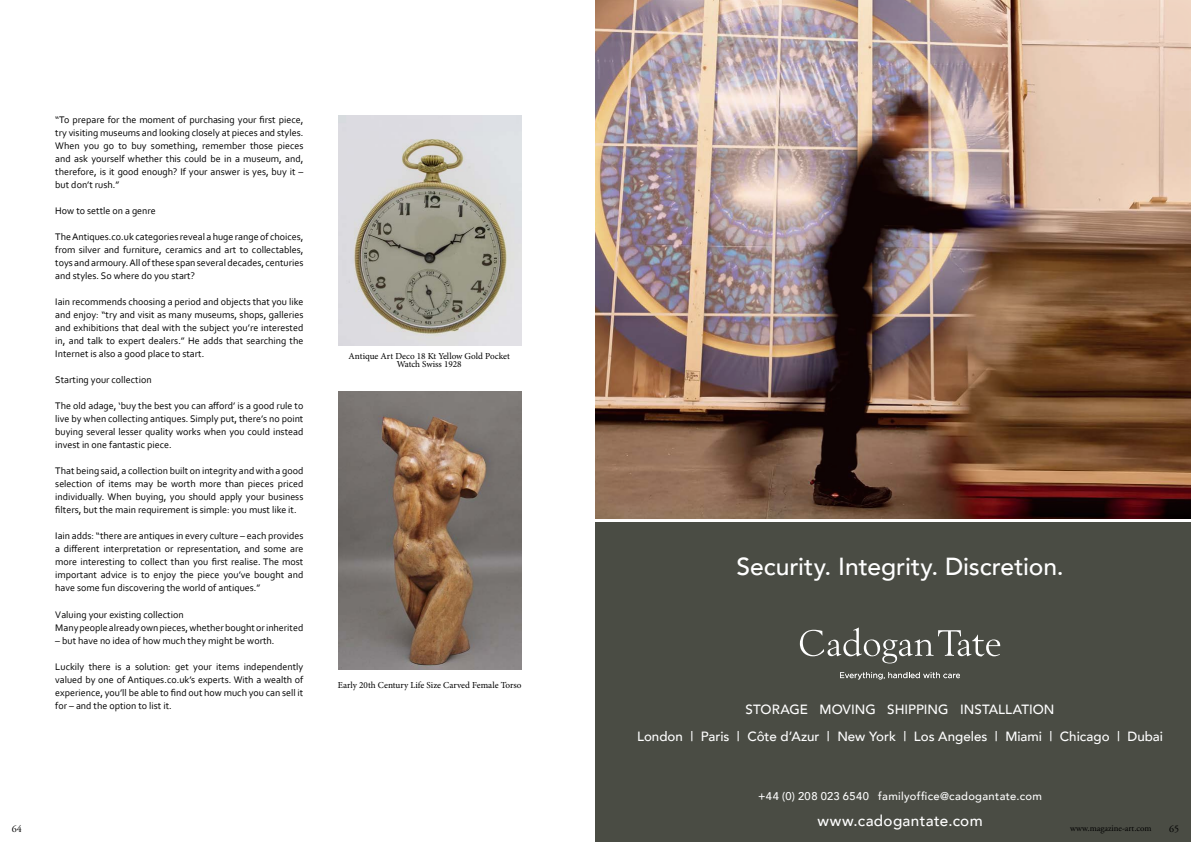
<style>
.page{position:relative;width:1191px;height:842px;background:#fff}
.page>*{position:absolute;margin:0;border:0;box-sizing:border-box;transform-origin:0 0}
.t1{font:500 24.6px "Avenir";color:#fff}
.t2{font:500 15.2px "Avenir";letter-spacing:.025em;color:#fff}
.t3{font:500 13.3px "Avenir";color:#fff}
.t4{font:500 11.2px "Avenir";letter-spacing:.03em;color:#fff}
.t5{font:10px/13px "Corbel";color:#000;text-align:justify}
.t6{font:10px "Adobe Garamond Pro";color:#000}
.t7{font:9.2px/8px "Minion Pro";color:#000;text-align:center}
.t8{font:9px "Adobe Garamond Pro";color:#000}
</style>
<div class="page">
<img style="left:338px;top:116px;width:183px;height:229px">
<img style="left:338px;top:392px;width:183px;height:278px">
<div style="left:595px;top:521px;width:596px;height:321px;background:#4a4c44"></div>
<svg style="left:800px;top:627px;width:200px;height:36px"></svg>
<svg style="left:840px;top:672px;width:120px;height:7px"></svg>
<hr style="left:595px;top:519px;width:596px;height:3px;background:#fff">
<img style="left:595px;top:0;width:596px;height:519px">
<p class="t5" style="left:55px;top:113px;width:250px">“To prepare for the moment of purchasing your first piece, try visiting museums and looking closely at pieces and styles.<br>When you go to buy something, remember those pieces and ask yourself whether this could be in a museum, and, therefore, is it good enough? If your answer is yes, buy it – but don’t rush.”</p>
<p class="t5" style="left:55px;top:204px;width:102px">How to settle on a genre</p>
<p class="t5" style="left:55px;top:230px;width:250px">The Antiques.co.uk categories reveal a huge range of choices, from silver and furniture, ceramics and art to collectables, toys and armoury. All of these span several decades, centuries and styles. So where do you start?</p>
<p class="t5" style="left:55px;top:295px;width:250px">Iain recommends choosing a period and objects that you like and enjoy: “try and visit as many museums, shops, galleries and exhibitions that deal with the subject you’re interested in, and talk to expert dealers.” He adds that searching the Internet is also a good place to start.</p>
<p class="t5" style="left:55px;top:373px;width:98px">Starting your collection</p>
<p class="t5" style="left:55px;top:399px;width:250px">The old adage, ‘buy the best you can afford’ is a good rule to live by when collecting antiques. Simply put, there’s no point buying several lesser quality works when you could instead invest in one fantastic piece.</p>
<p class="t5" style="left:55px;top:464px;width:250px">That being said, a collection built on integrity and with a good selection of items may be worth more than pieces priced individually. When buying, you should apply your business filters, but the main requirement is simple: you must like it.</p>
<p class="t5" style="left:55px;top:529px;width:250px">Iain adds: “there are antiques in every culture – each provides a different interpretation or representation, and some are more interesting to collect than you first realise. The most important advice is to enjoy the piece you’ve bought and have some fun discovering the world of antiques.”</p>
<p class="t5" style="left:55px;top:607px;width:250px">Valuing your existing collection<br>Many people already own pieces, whether bought or inherited</p>
<p class="t5" style="left:55px;top:633px;width:221px">– but have no idea of how much they might be worth.</p>
<p class="t5" style="left:55px;top:659px;width:250px">Luckily there is a solution: get your items independently valued by one of Antiques.co.uk’s experts. With a wealth of experience, you’ll be able to find out how much you can sell it for – and the option to list it.</p>
<p class="t7" style="left:349px;top:352px;width:163px">Antique Art Deco 18 Kt Yellow Gold Pocket<br>Watch Swiss 1928</p>
<p class="t7" style="left:338px;top:681px;width:185px">Early 20th Century Life Size Carved Female Torso</p>
<h1 class="t1" style="left:736px;top:545px;width:329px">Security. Integrity. Discretion.</h1>
<h3 class="t3" style="left:745px;top:698px;width:310px">STORAGE MOVING SHIPPING INSTALLATION</h3>
<h3 class="t3" style="left:637px;top:725px;width:527px">London | Paris | Côte d’Azur | New York | Los Angeles | Miami | Chicago | Dubai</h3>
<p class="t4" style="left:758px;top:787px;width:285px">+44 (0) 208 023 6540 familyoffice@cadogantate.com</p>
<h2 class="t2" style="left:817px;top:807px;width:167px">www.cadogantate.com</h2>
<p class="t6" style="left:12px;top:822px;width:11px">64</p>
<p class="t8" style="left:1070px;top:823px;width:83px">www.magazine-art.com</p>
<p class="t6" style="left:1169px;top:822px;width:11px">65</p>
</div>
